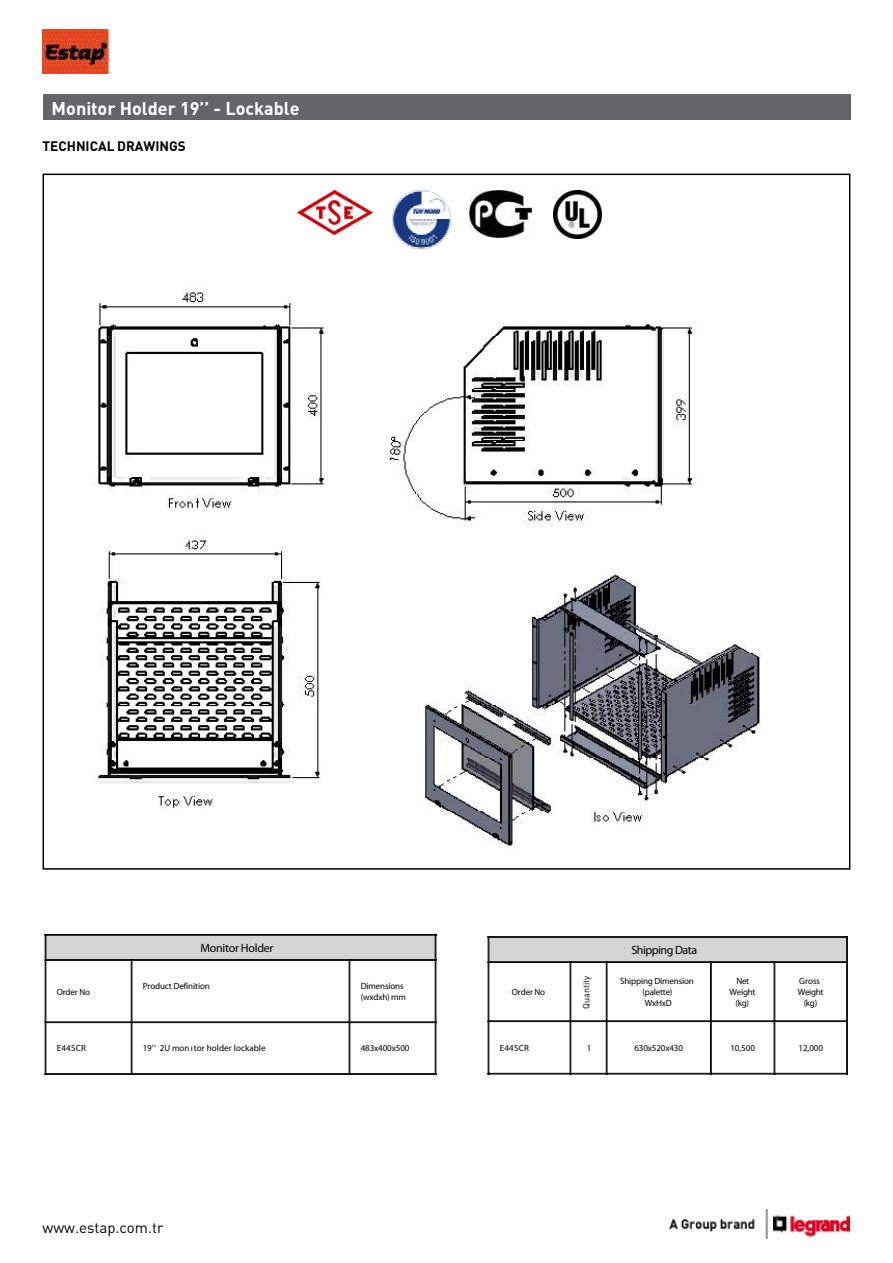
<style>
.page{position:relative;width:893px;height:1263px;background:#fff}
.page>*{position:absolute;margin:0;border:0;box-sizing:border-box;transform-origin:0 0}
.t1{font:18px "DINTR Bold";color:#fff}
.t2{font:15px "DINTR";color:#000}
.t3{font:13.5px "DINTR Bold";color:#000}
.t4{font:12px "Myriad Pro";letter-spacing:-.025em;color:#000}
.t5{font:9px/10.8px "Myriad Pro";letter-spacing:-.015em;color:#000;text-align:center}
.t6{font:9px "Myriad Pro";letter-spacing:.005em;color:#000}
.t7{font:9px "DINTR";color:#000}
</style>
<div class="page">
<div style="left:489px;top:937px;width:358px;height:25px;background:#d4d4d4"></div>
<hr style="left:488px;top:937px;width:359px;height:1px;background:#000">
<hr style="left:489px;top:936px;width:358px;height:1px;background:#000">
<hr style="left:488px;top:962px;width:359px;height:1px;background:#000">
<hr style="left:489px;top:961px;width:358px;height:1px;background:#000">
<hr style="left:488px;top:937px;width:1px;height:137px;background:#000">
<hr style="left:570px;top:962px;width:1px;height:112px;background:#000">
<hr style="left:606px;top:962px;width:1px;height:112px;background:#000">
<hr style="left:607px;top:962px;width:1px;height:112px;background:#000">
<hr style="left:710px;top:962px;width:1px;height:112px;background:#000">
<hr style="left:711px;top:962px;width:1px;height:112px;background:#000">
<hr style="left:774px;top:962px;width:1px;height:112px;background:#000">
<hr style="left:846px;top:937px;width:1px;height:137px;background:#000">
<hr style="left:847px;top:937px;width:1px;height:137px;background:#000">
<hr style="left:488px;top:1021px;width:359px;height:1px;background:#000">
<hr style="left:489px;top:1020px;width:358px;height:1px;background:#000">
<hr style="left:488px;top:1074px;width:359px;height:1px;background:#000">
<hr style="left:489px;top:1073px;width:358px;height:1px;background:#000">
<img style="left:670px;top:1209px;width:179px;height:29px">
<img style="left:43px;top:30px;width:66px;height:43px">
<div style="left:43px;top:95px;width:808px;height:25px;background:#646567"></div>
<img style="left:297px;top:191px;width:76px;height:44px">
<img style="left:393px;top:191px;width:57px;height:58px">
<img style="left:469px;top:191px;width:63px;height:47px">
<img style="left:554px;top:191px;width:47px;height:48px">
<img style="left:92px;top:287px;width:669px;height:562px">
<div style="left:46px;top:935px;width:390px;height:25px;background:#d4d4d4"></div>
<hr style="left:46px;top:935px;width:390px;height:1px;background:#000">
<hr style="left:46px;top:934px;width:390px;height:1px;background:#000">
<hr style="left:46px;top:960px;width:390px;height:1px;background:#000">
<hr style="left:46px;top:959px;width:390px;height:1px;background:#000">
<hr style="left:45px;top:935px;width:1px;height:139px;background:#000">
<hr style="left:46px;top:935px;width:1px;height:139px;background:#000">
<hr style="left:131px;top:960px;width:1px;height:114px;background:#000">
<hr style="left:132px;top:960px;width:1px;height:114px;background:#000">
<hr style="left:349px;top:960px;width:1px;height:114px;background:#000">
<hr style="left:435px;top:935px;width:1px;height:139px;background:#000">
<hr style="left:436px;top:935px;width:1px;height:139px;background:#000">
<hr style="left:46px;top:1022px;width:390px;height:1px;background:#000">
<hr style="left:46px;top:1021px;width:390px;height:1px;background:#000">
<hr style="left:46px;top:1074px;width:390px;height:1px;background:#000">
<hr style="left:46px;top:1073px;width:390px;height:1px;background:#000">
<h1 class="t1" style="left:52px;top:96px;width:250px">Monitor Holder 19’’ - Lockable</h1>
<h3 class="t3" style="left:43px;top:137px;width:17px">Technical</h3>
<h3 class="t3" style="left:117px;top:137px;width:69px">Drawin gs</h3>
<p class="t5" style="left:57px;top:986px;width:35px">Order No</p>
<h3 class="t4" style="left:200px;top:940px;width:75px">Monitor Holder</h3>
<p class="t5" style="left:143px;top:981px;width:68px">Product Definition</p>
<p class="t5" style="left:361px;top:981px;width:47px;text-align:left">Dimensions (wxdxh) mm</p>
<p class="t5" style="left:512px;top:986px;width:35px">Order No</p>
<p class="t7" style="left:581px;top:1009px;width:34px;rotate:-90deg">Quantity</p>
<h3 class="t4" style="left:631px;top:943px;width:67px">Shipping Data</h3>
<p class="t5" style="left:620px;top:976px;width:75px">Shipping Dimension (palette)<br>WxHxD</p>
<p class="t5" style="left:730px;top:976px;width:27px">Net<br>Weight (kg)</p>
<p class="t5" style="left:798px;top:976px;width:27px">Gross<br>Weight (kg)</p>
<p class="t5" style="left:57px;top:1043px;width:31px">E44SCR</p>
<p class="t6" style="left:143px;top:1043px;width:124px">19’’ 2U mon ıtor holder lockable</p>
<p class="t5" style="left:361px;top:1043px;width:50px">483x400x500</p>
<p class="t5" style="left:500px;top:1042px;width:31px">E44SCR</p>
<p class="t5" style="left:587px;top:1042px;width:6px">1</p>
<p class="t5" style="left:634px;top:1042px;width:50px">630x520x430</p>
<p class="t5" style="left:730px;top:1042px;width:26px">10,500</p>
<p class="t5" style="left:798px;top:1042px;width:26px">12,000</p>
<h2 class="t2" style="left:43px;top:1218px;width:122px">www.estap.com.tr</h2>
</div>
